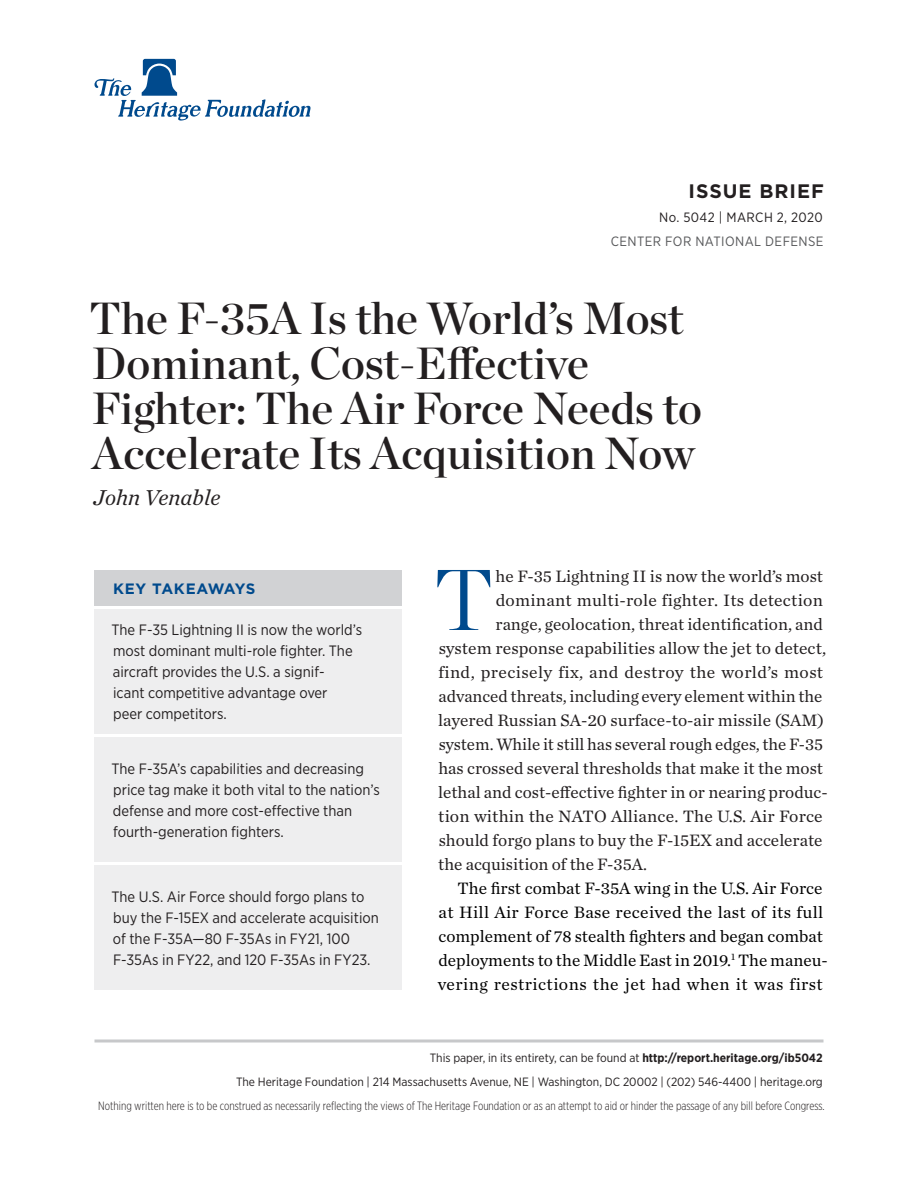
<style>
.page{position:relative;width:918px;height:1188px;background:#fff}
.page>*{position:absolute;margin:0;border:0;box-sizing:border-box;transform-origin:0 0}
.Body_Text___DROP_CAP{font:300 86.1px "Chronicle Display";color:#004a8d}
.Paper_Title{font:45px/45px "Chronicle Display Semi";color:#231f20}
.Byline{font:italic 22.5px "Chronicle Text G1";color:#231f20}
.t1{font:700 19.5px "Gotham";letter-spacing:.05em;color:#231f20}
.Body_Text___DROP_CAP-2{font:17.25px "Chronicle Text G1";color:#231f20}
.Body_Text{font:17.25px/24px "Chronicle Text G1";color:#000}
.Body_Text___DROP_CAP-3{font:17.25px "Chronicle Text G1";letter-spacing:.025em;color:#231f20}
.Key_Takeaways{font:15px/21px "Gotham Narrow";color:#231f20}
.Key_Takeaways___HEAD{font:700 15px "Gotham";letter-spacing:.03em;color:#004a8d}
.t2{font:13.5px "Gotham Narrow";letter-spacing:.03em;color:#57585a}
.t3{font:13.5px "Gotham Narrow";letter-spacing:.03em;color:#231f20}
.t4{font:12px/24px "Gotham Narrow";color:#231f20;text-align:right}
.t5{font:300 12px "Gotham X Narrow";color:#231f20}
.s1{font-weight:700}
</style>
<div class="page">
<hr style="left:94px;top:1040px;width:730px;height:2px;background:#c7c8ca">
<svg style="left:94px;top:59px;width:216px;height:62px"></svg>
<div style="left:94px;top:609px;width:308px;height:125px;background:#eeeeef"></div>
<div style="left:94px;top:570px;width:308px;height:36px;background:#d1d2d4"></div>
<div style="left:94px;top:737px;width:308px;height:125px;background:#eeeeef"></div>
<div style="left:94px;top:865px;width:308px;height:125px;background:#eeeeef"></div>
<p class="t1" style="left:689px;top:178px;width:137px">ISSUE BRIEF</p>
<p class="t3" style="left:659px;top:209px;width:165px">No. 5042 | March 2, 2020</p>
<p class="t2" style="left:611px;top:233px;width:214px">CENTER FOR NATIONAL DEFENSE</p>
<p class="Paper_Title" style="left:90px;top:293px;width:614px">The F-35A Is the World’s Most<br>Dominant, Cost-Effective<br>Fighter: The Air Force Needs to<br>Accelerate Its Acquisition Now</p>
<p class="Byline" style="left:93px;top:481px;width:129px">John Venable</p>
<p class="Key_Takeaways___HEAD" style="left:113px;top:579px;width:144px">KEY TAKEAWAYS</p>
<p class="Key_Takeaways" style="left:112px;top:619px;width:252px">The F-35 Lightning II is now the world’s most dominant multi-role fighter. The aircraft provides the U.S. a signif-<br>icant competitive advantage over<br>peer competitors.</p>
<p class="Key_Takeaways" style="left:112px;top:758px;width:270px">The F-35A’s capabilities and decreasing price tag make it both vital to the nation’s defense and more cost-effective than fourth-generation fighters.</p>
<p class="Key_Takeaways" style="left:112px;top:886px;width:269px">The U.S. Air Force should forgo plans to buy the F-15EX and accelerate acquisition of the F-35A—80 F-35As in FY21, 100<br>F-35As in FY22, and 120 F-35As in FY23.</p>
<p class="Body_Text___DROP_CAP" style="left:434px;top:534px;width:60px">T</p>
<p class="Body_Text___DROP_CAP-2" style="left:496px;top:563px;width:329px">he F-35 Lightning II is now the world’s most</p>
<p class="Body_Text___DROP_CAP-2" style="left:496px;top:587px;width:329px">dominant multi-role fighter. Its detection</p>
<p class="Body_Text___DROP_CAP-2" style="left:496px;top:611px;width:329px">range, geolocation, threat identification, and</p>
<p class="Body_Text___DROP_CAP-2" style="left:439px;top:635px;width:389px">system response capabilities allow the jet to detect,</p>
<p class="Body_Text___DROP_CAP-3" style="left:438px;top:659px;width:386px">find, precisely fix, and destroy the world’s most</p>
<p class="Body_Text___DROP_CAP-2" style="left:439px;top:683px;width:385px">advanced threats, including every element within the</p>
<p class="Body_Text___DROP_CAP-2" style="left:438px;top:707px;width:387px">layered Russian SA-20 surface-to-air missile (SAM)</p>
<p class="Body_Text___DROP_CAP-2" style="left:439px;top:731px;width:386px">system. While it still has several rough edges, the F-35</p>
<p class="Body_Text___DROP_CAP-2" style="left:438px;top:755px;width:386px">has crossed several thresholds that make it the most</p>
<p class="Body_Text___DROP_CAP-2" style="left:438px;top:779px;width:391px">lethal and cost-effective fighter in or nearing produc-</p>
<p class="Body_Text___DROP_CAP-2" style="left:438px;top:803px;width:386px">tion within the NATO Alliance. The U.S. Air Force</p>
<p class="Body_Text___DROP_CAP-2" style="left:439px;top:827px;width:385px">should forgo plans to buy the F-15EX and accelerate</p>
<p class="Body_Text___DROP_CAP-2" style="left:438px;top:851px;width:210px">the acquisition of the F-35A.</p>
<p class="Body_Text" style="left:438px;top:875px;width:392px;text-indent:20px">The first combat F-35A wing in the U.S. Air Force at Hill Air Force Base received the last of its full complement of 78 stealth fighters and began combat deployments to the Middle East in 2019.<sup>1</sup> The maneu&shy;vering restrictions the jet had when it was first</p>
<p class="t4" style="left:236px;top:1046px;width:588px">This paper, in its entirety, can be found at <span class="s1">http://report.heritage.org/ib5042<br></span>The Heritage Foundation | 214 Massachusetts Avenue, NE | Washington, DC 20002 | (202) 546-4400 | heritage.org</p>
<p class="t5" style="left:98px;top:1099px;width:728px">Nothing written here is to be construed as necessarily reflecting the views of The Heritage Foundation or as an attempt to aid or hinder the passage of any bill before Congress.</p>
</div>
